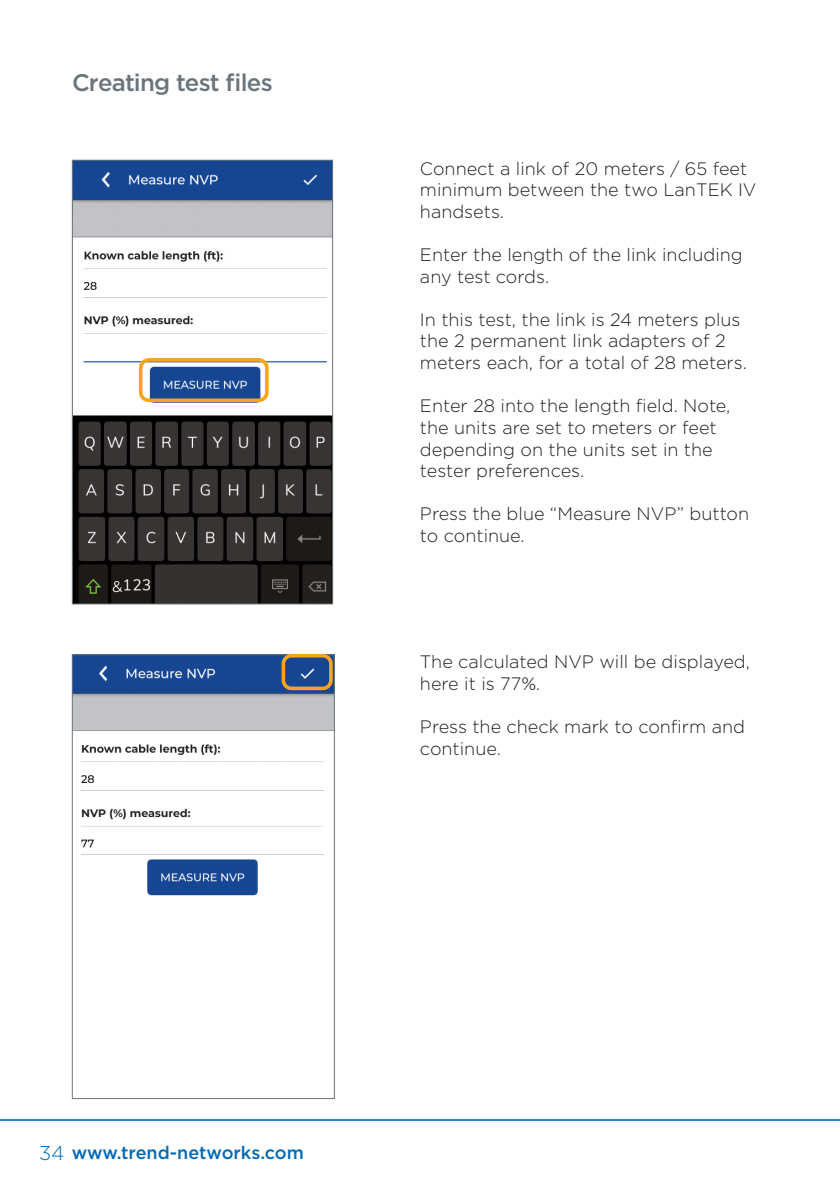
<style>
.page{position:relative;width:840px;height:1191px;background:#fff}
.page>*{position:absolute;margin:0;border:0;box-sizing:border-box;transform-origin:0 0}
.t1{font:500 24px "Gotham";letter-spacing:-.03em;color:#6a757b}
.t2{font:300 18px/21.6px "Gotham";color:#231f20}
.t3{font:500 18px "Gotham";color:#016ab6}
.s1{font-weight:300;font-size:20px}
</style>
<div class="page">
<hr style="left:0;top:1119px;width:839px;height:1px;background:#016ab6">
<img style="left:74px;top:657px;width:258px;height:239px">
<div style="left:72px;top:655px;width:262px;height:443px;border:1px solid #6a757b"></div>
<div style="left:281px;top:654px;width:51px;height:36px;border:4px solid #f9a51b;border-radius:8px"></div>
<img style="left:74px;top:162px;width:256px;height:440px">
<div style="left:72px;top:160px;width:260px;height:444px;border:1px solid #6a757b"></div>
<div style="left:139px;top:358px;width:129px;height:44px;border:4px solid #f9a51b;border-radius:8px"></div>
<h1 class="t1" style="left:72px;top:67px;width:202px">Creating test files</h1>
<p class="t2" style="left:420px;top:157px;width:338px">Connect a link of 20 meters / 65 feet minimum between the two LanTEK IV handsets.</p>
<p class="t2" style="left:420px;top:243px;width:324px">Enter the length of the link including any test cords.</p>
<p class="t2" style="left:420px;top:308px;width:328px">In this test, the link is 24 meters plus the 2 permanent link adapters of 2 meters each, for a total of 28 meters.</p>
<p class="t2" style="left:420px;top:395px;width:312px">Enter 28 into the length field. Note, the units are set to meters or feet depending on the units set in the tester preferences.</p>
<p class="t2" style="left:420px;top:503px;width:330px">Press the blue “Measure NVP” button to continue.</p>
<p class="t2" style="left:420px;top:650px;width:331px">The calculated NVP will be displayed, here it is 77%.</p>
<p class="t2" style="left:420px;top:715px;width:326px">Press the check mark to confirm and continue.</p>
<p class="t3" style="left:39px;top:1141px;width:266px"><span class="s1">34</span> www.trend-networks.com</p>
</div>
